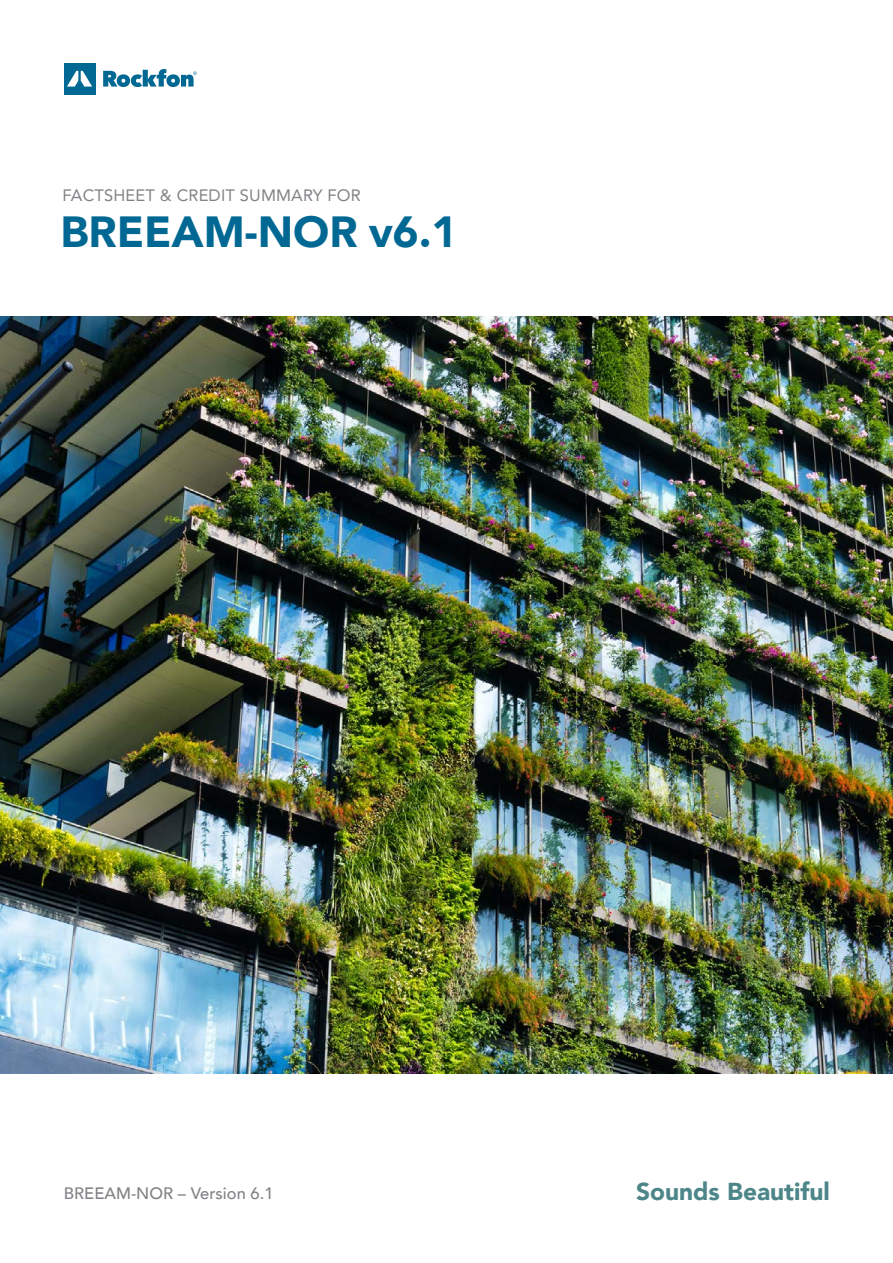
<style>
.page{position:relative;width:893px;height:1263px;background:#fff}
.page>*{position:absolute;margin:0;border:0;box-sizing:border-box;transform-origin:0 0}
.t1{font:900 43.5px "Avenir";color:#006892}
.t2{font:900 24.45px "Avenir";color:#4d8689}
.t3{font:16.5px "Avenir";letter-spacing:.01em;color:#808285}
.t4{font:500 16.5px "Avenir";color:#808285}
</style>
<div class="page">
<svg style="left:103px;top:69px;width:94px;height:18px"></svg>
<div style="left:64px;top:63px;width:31px;height:31px;background:#006892"></div>
<svg style="left:67px;top:71px;width:25px;height:16px"></svg>
<img style="left:0;top:317px;width:893px;height:757px">
<p class="t3" style="left:63px;top:182px;width:300px">FACTSHEET &amp; CREDIT SUMMARY FOR</p>
<h1 class="t1" style="left:60px;top:194px;width:398px">BREEAM-NOR v6.1</h1>
<p class="t4" style="left:64px;top:1179px;width:211px">BREEAM-NOR – Version 6.1</p>
<h2 class="t2" style="left:636px;top:1170px;width:195px">Sounds Beautiful</h2>
</div>
